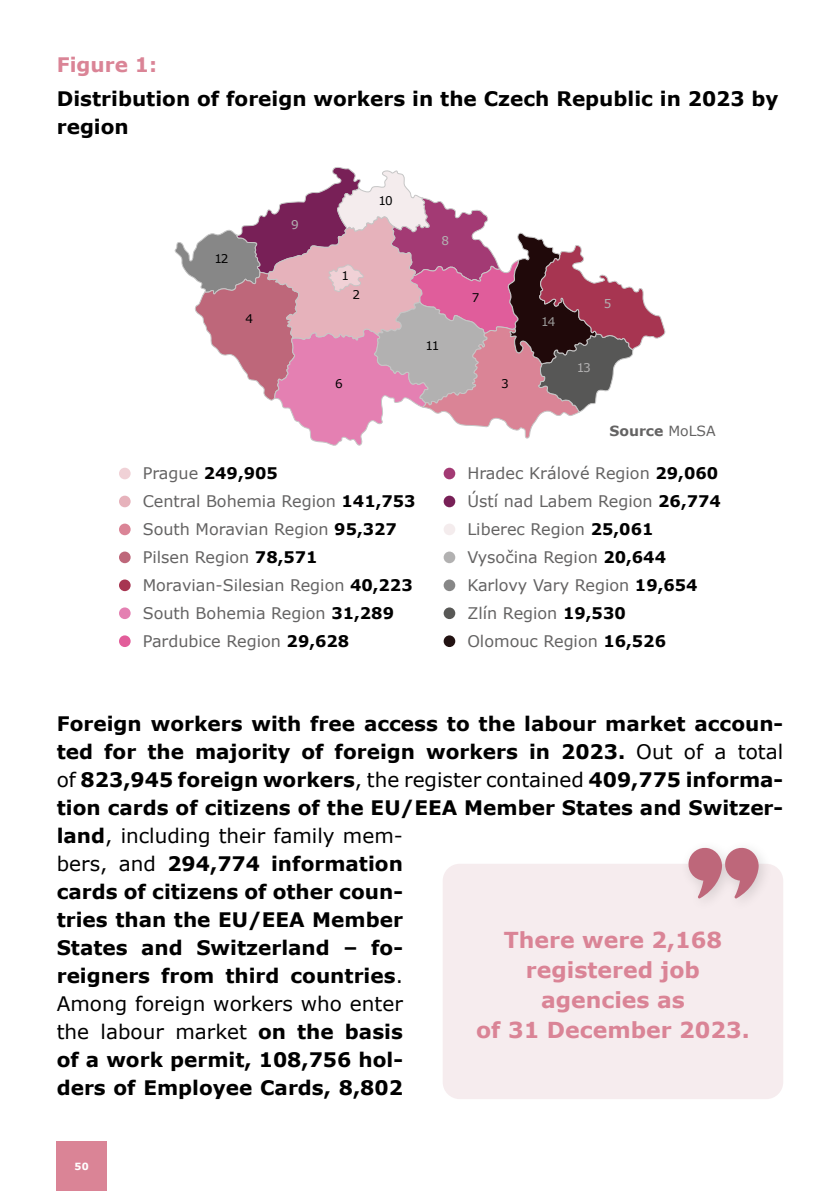
<style>
.page{position:relative;width:840px;height:1191px;background:#fff}
.page>*{position:absolute;margin:0;border:0;box-sizing:border-box;transform-origin:0 0}
.t1{font:700 22px/30px "Verdana";color:#da8496;text-align:center}
.t2{font:700 20px/28px "Verdana";color:#000}
.t3{font:700 20px "Verdana";color:#da8496}
.t4{font:16px/28px "Verdana";color:#646363}
.t5{font:700 16px "Verdana";color:#000}
.t6{font:700 14px "Verdana";color:#646363}
.t7{font:12px "Verdana";color:#000}
.t8{font:12px "Verdana";color:#b3b2b2}
.t9{font:12px "Verdana";color:#9b9b9a}
.t10{font:700 9.8px "Verdana";color:#fff}
.s1{font-weight:400}
.s2{font-weight:400;color:#646363}
.s3{font-weight:700;color:#000}
</style>
<div class="page">
<svg style="left:174px;top:167px;width:491px;height:279px"></svg>
<div style="left:119px;top:551px;width:11px;height:12px;background:#be677a;border-radius:50%"></div>
<div style="left:119px;top:579px;width:11px;height:12px;background:#a73551;border-radius:50%"></div>
<div style="left:119px;top:607px;width:11px;height:12px;background:#e480b2;border-radius:50%"></div>
<div style="left:119px;top:635px;width:11px;height:12px;background:#e25d9a;border-radius:50%"></div>
<div style="left:119px;top:523px;width:11px;height:12px;background:#da8496;border-radius:50%"></div>
<div style="left:119px;top:495px;width:11px;height:12px;background:#e6b2bb;border-radius:50%"></div>
<div style="left:119px;top:468px;width:11px;height:11px;background:#f0d1d6;border-radius:50%"></div>
<div style="left:443px;top:468px;width:12px;height:11px;background:#a33a74;border-radius:50%"></div>
<div style="left:443px;top:495px;width:12px;height:12px;background:#782057;border-radius:50%"></div>
<div style="left:443px;top:523px;width:12px;height:12px;background:#f4eced;border-radius:50%"></div>
<div style="left:443px;top:551px;width:12px;height:12px;background:#b2b1b1;border-radius:50%"></div>
<div style="left:443px;top:579px;width:12px;height:12px;background:#878787;border-radius:50%"></div>
<div style="left:443px;top:607px;width:12px;height:12px;background:#585856;border-radius:50%"></div>
<div style="left:443px;top:635px;width:12px;height:12px;background:#221212;border-radius:50%"></div>
<div style="left:442px;top:863px;width:340px;height:236px;background:#f6ecee;border-radius:17px"></div>
<div style="left:679px;top:839px;width:94px;height:73px;background:#000;opacity:.14"></div>
<svg style="left:686px;top:846px;width:72px;height:53px"></svg>
<div style="left:57px;top:1141px;width:50px;height:50px;background:#da8496"></div>
<p class="t3" style="left:57px;top:52px;width:102px">Figure 1:</p>
<p class="t2" style="left:57px;top:85px;width:723px">Distribution of foreign workers in the Czech Republic in 2023 by region</p>
<p class="t7" style="left:214px;top:251px;width:16px">12</p>
<p class="t7" style="left:245px;top:311px;width:9px">4</p>
<p class="t8" style="left:291px;top:217px;width:9px">9</p>
<p class="t7" style="left:378px;top:193px;width:16px">10</p>
<p class="t7" style="left:341px;top:268px;width:9px">1</p>
<p class="t7" style="left:352px;top:287px;width:9px">2</p>
<p class="t7" style="left:335px;top:375px;width:9px">6</p>
<p class="t8" style="left:441px;top:233px;width:9px">8</p>
<p class="t7" style="left:425px;top:338px;width:16px">11</p>
<p class="t7" style="left:471px;top:290px;width:9px">7</p>
<p class="t7" style="left:501px;top:375px;width:9px">3</p>
<p class="t9" style="left:541px;top:314px;width:16px">14</p>
<p class="t8" style="left:603px;top:296px;width:9px">5</p>
<p class="t8" style="left:576px;top:359px;width:16px">13</p>
<p class="t6" style="left:609px;top:422px;width:108px">Source <span class="s1">MoLSA</span></p>
<p class="t5" style="left:143px;top:463px;width:137px"><span class="s2">Prague</span> 249,905</p>
<p class="t4" style="left:467px;top:460px;width:255px">Hradec Králové Region <span class="s3">29,060<br></span>Ústí nad Labem Region <span class="s3">26,774<br></span>Liberec Region <span class="s3">25,061<br></span>Vysočina Region <span class="s3">20,644<br></span>Karlovy Vary Region <span class="s3">19,654<br></span>Zlín Region <span class="s3">19,530<br></span>Olomouc Region <span class="s3">16,526</span></p>
<p class="t4" style="left:143px;top:488px;width:274px">Central Bohemia Region <span class="s3">141,753</span></p>
<p class="t4" style="left:143px;top:515px;width:256px">South Moravian Region <span class="s3">95,327</span></p>
<p class="t4" style="left:143px;top:543px;width:271px">Pilsen Region <span class="s3">78,571<br></span>Moravian-Silesian Region <span class="s3">40,223<br></span>South Bohemia Region <span class="s3">31,289<br></span>Pardubice Region <span class="s3">29,628</span></p>
<p class="t2" style="left:57px;top:710px;width:727px">Foreign workers with free access to the labour market accoun&shy;ted for the majority of foreign workers in 2023. <span class="s1">Out of a total of</span> 823,945 foreign workers<span class="s1">, the register contained</span> 409,775 informa&shy;tion cards of citizens of the EU/EEA Member States and Switzer&shy;land<span class="s1">, including their family mem-<br>bers, and</span> 294,774 information<br>cards of citizens of other coun-<br>tries than the EU/EEA Member<br>States and Switzerland – fo-<br>reigners from third countries<span class="s1">.<br>Among foreign workers who enter<br>the labour market</span> on the basis<br>of a work permit, 108,756 hol-<br>ders of Employee Cards, 8,802</p>
<p class="t1" style="left:476px;top:925px;width:271px">There were 2,168 registered job agencies as<br>of 31 December 2023.</p>
<p class="t10" style="left:75px;top:1159px;width:16px">50</p>
</div>
